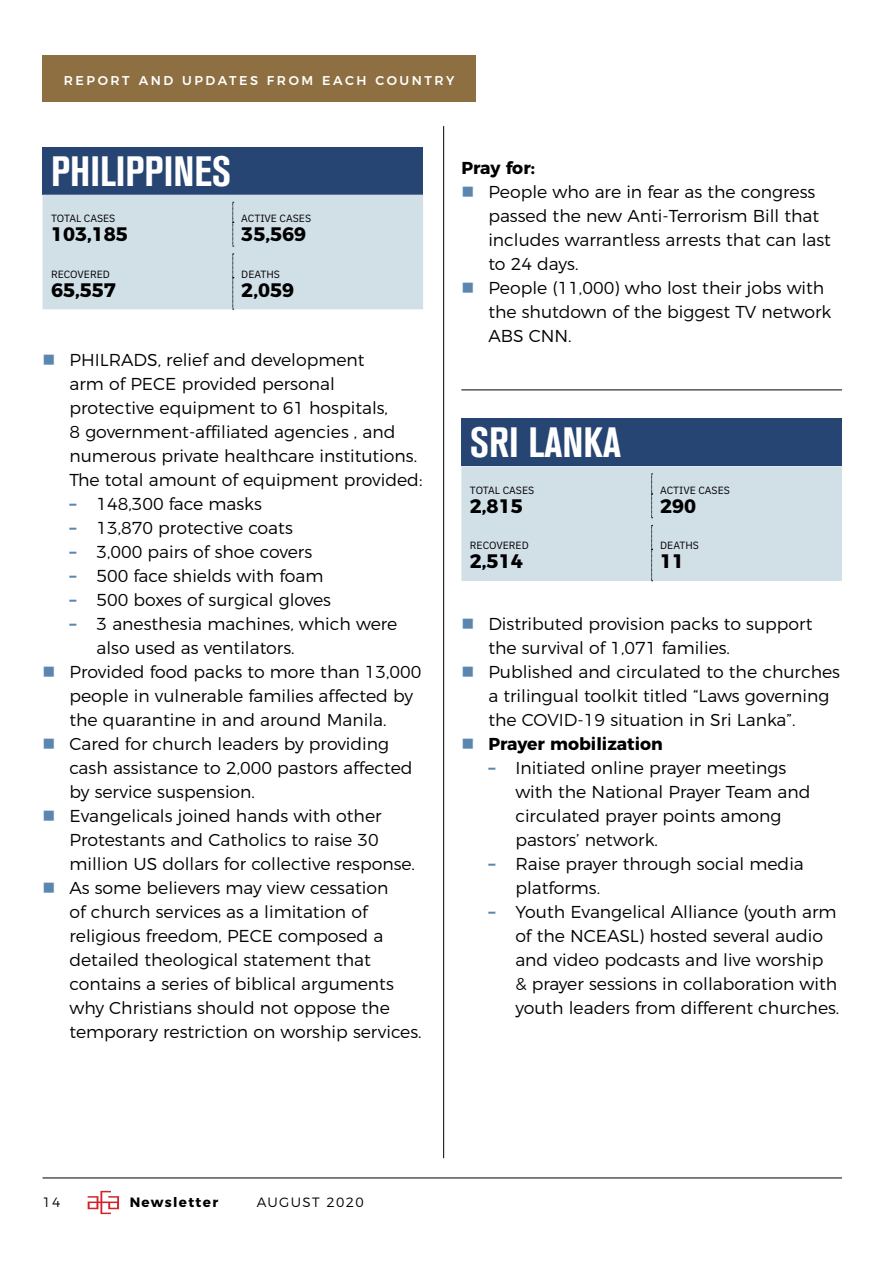
<style>
.page{position:relative;width:893px;height:1263px;background:#fff}
.page>*{position:absolute;margin:0;border:0;box-sizing:border-box;transform-origin:0 0}
.t1{font:700 condensed 42px "Akzidenz Grotesk BQ";color:#fff}
.t2{font:700 19.5px "Montserrat";color:#000}
.t3{font:300 17.25px/24px "Montserrat";color:#000}
.t4{font:700 17.25px "Montserrat";color:#000}
.t5{font:300 13.5px "Montserrat";letter-spacing:.1em;color:#000}
.t6{font:700 13.5px "Montserrat";letter-spacing:.1em;color:#000}
.t7{font:500 12.75px "Montserrat";letter-spacing:.2em;color:#fff}
.t8{font:10.5px "IBM Plex Sans";color:#000}
.s1{color:#5a86b0}
.s2{font-weight:700;color:#5a86b0}
</style>
<div class="page">
<hr style="left:43px;top:1178px;width:799px;height:1px;background:#000">
<svg style="left:88px;top:1191px;width:31px;height:23px"></svg>
<div style="left:43px;top:55px;width:433px;height:47px;background:#8d6f42"></div>
<hr style="left:443px;top:126px;width:1px;height:1032px;background:#000">
<div style="left:43px;top:147px;width:380px;height:48px;background:#264572"></div>
<div style="left:43px;top:195px;width:380px;height:115px;background:#d1dfe7"></div>
<hr style="left:461px;top:390px;width:381px;height:1px;background:#000">
<div style="left:461px;top:418px;width:381px;height:48px;background:#264572"></div>
<div style="left:461px;top:466px;width:381px;height:115px;background:#d1dfe7"></div>
<p class="t7" style="left:64px;top:70px;width:392px">REPORT AND UPDATES FROM EACH COUNTRY</p>
<h1 class="t1" style="left:51px;top:147px;width:182px">PHILIPPINES</h1>
<p class="t8" style="left:51px;top:210px;width:66px">TOTAL CASES</p>
<p class="t8" style="left:241px;top:210px;width:71px">ACTIVE CASES</p>
<p class="t2" style="left:51px;top:218px;width:78px">103,185</p>
<p class="t2" style="left:241px;top:218px;width:66px">35,569</p>
<p class="t8" style="left:51px;top:266px;width:60px">RECOVERED</p>
<p class="t8" style="left:241px;top:266px;width:40px">DEATHS</p>
<p class="t2" style="left:51px;top:274px;width:66px">65,557</p>
<p class="t2" style="left:241px;top:274px;width:54px">2,059</p>
<p class="t3" style="left:70px;top:346px;width:354px;text-indent:-27px"><span class="s1">■</span> PHILRADS, relief and development<br>arm of PECE provided personal protective equipment to 61 hospitals,<br>8 government-affiliated agencies , and numerous private healthcare institutions.<br>The total amount of equipment provided:</p>
<p class="t3" style="left:70px;top:490px;width:194px"><span class="s2">–</span> 148,300 face masks</p>
<p class="t3" style="left:70px;top:514px;width:225px"><span class="s2">–</span> 13,870 protective coats</p>
<p class="t3" style="left:70px;top:538px;width:244px"><span class="s2">–</span> 3,000 pairs of shoe covers</p>
<p class="t3" style="left:70px;top:562px;width:255px"><span class="s2">–</span> 500 face shields with foam</p>
<p class="t3" style="left:70px;top:586px;width:263px"><span class="s2">–</span> 500 boxes of surgical gloves</p>
<p class="t3" style="left:97px;top:610px;width:302px;text-indent:-27px"><span class="s2">–</span> 3 anesthesia machines, which were also used as ventilators.</p>
<p class="t3" style="left:69px;top:658px;width:353px;text-indent:-27px"><span class="s1">■</span> Provided food packs to more than 13,000 people in vulnerable families affected by the quarantine in and around Manila.</p>
<p class="t3" style="left:69px;top:730px;width:345px;text-indent:-27px"><span class="s1">■</span> Cared for church leaders by providing cash assistance to 2,000 pastors affected by service suspension.</p>
<p class="t3" style="left:69px;top:802px;width:347px;text-indent:-27px"><span class="s1">■</span> Evangelicals joined hands with other<br>Protestants and Catholics to raise 30 million US dollars for collective response.</p>
<p class="t3" style="left:69px;top:874px;width:354px;text-indent:-27px"><span class="s1">■</span> As some believers may view cessation<br>of church services as a limitation of religious freedom, PECE composed a detailed theological statement that contains a series of biblical arguments why Christians should not oppose the temporary restriction on worship services.</p>
<p class="t4" style="left:461px;top:154px;width:75px">Pray for:</p>
<p class="t3" style="left:488px;top:178px;width:344px;text-indent:-27px"><span class="s1">■</span> People who are in fear as the congress passed the new Anti-Terrorism Bill that includes warrantless arrests that can last to 24 days.</p>
<p class="t3" style="left:488px;top:274px;width:344px;text-indent:-27px"><span class="s1">■</span> People (11,000) who lost their jobs with the shutdown of the biggest TV network<br>ABS CNN.</p>
<h1 class="t1" style="left:470px;top:419px;width:153px">SRI LANKA</h1>
<p class="t8" style="left:470px;top:482px;width:66px">TOTAL CASES</p>
<p class="t8" style="left:660px;top:482px;width:71px">ACTIVE CASES</p>
<p class="t2" style="left:470px;top:490px;width:54px">2,815</p>
<p class="t2" style="left:660px;top:490px;width:38px">290</p>
<p class="t8" style="left:470px;top:538px;width:60px">RECOVERED</p>
<p class="t8" style="left:660px;top:538px;width:40px">DEATHS</p>
<p class="t2" style="left:470px;top:545px;width:54px">2,514</p>
<p class="t2" style="left:660px;top:545px;width:26px">11</p>
<p class="t3" style="left:488px;top:610px;width:326px;text-indent:-27px"><span class="s1">■</span> Distributed provision packs to support the survival of 1,071 families.</p>
<p class="t3" style="left:488px;top:658px;width:353px;text-indent:-27px"><span class="s1">■</span> Published and circulated to the churches a trilingual toolkit titled “Laws governing the COVID-19 situation in Sri Lanka”.</p>
<p class="t4" style="left:461px;top:730px;width:203px"><span class="s1">■</span> Prayer mobilization</p>
<p class="t3" style="left:515px;top:754px;width:297px;text-indent:-27px"><span class="s2">–</span> Initiated online prayer meetings with the National Prayer Team and circulated prayer points among pastors’ network.</p>
<p class="t3" style="left:515px;top:850px;width:290px;text-indent:-27px"><span class="s2">–</span> Raise prayer through social media platforms.</p>
<p class="t3" style="left:515px;top:898px;width:326px;text-indent:-27px"><span class="s2">–</span> Youth Evangelical Alliance (youth arm of the NCEASL) hosted several audio and video podcasts and live worship<br>&amp; prayer sessions in collaboration with youth leaders from different churches.</p>
<p class="t5" style="left:43px;top:1191px;width:20px">14</p>
<p class="t6" style="left:130px;top:1191px;width:90px">Newsletter</p>
<p class="t5" style="left:257px;top:1191px;width:108px">AUGUST 2020</p>
</div>
